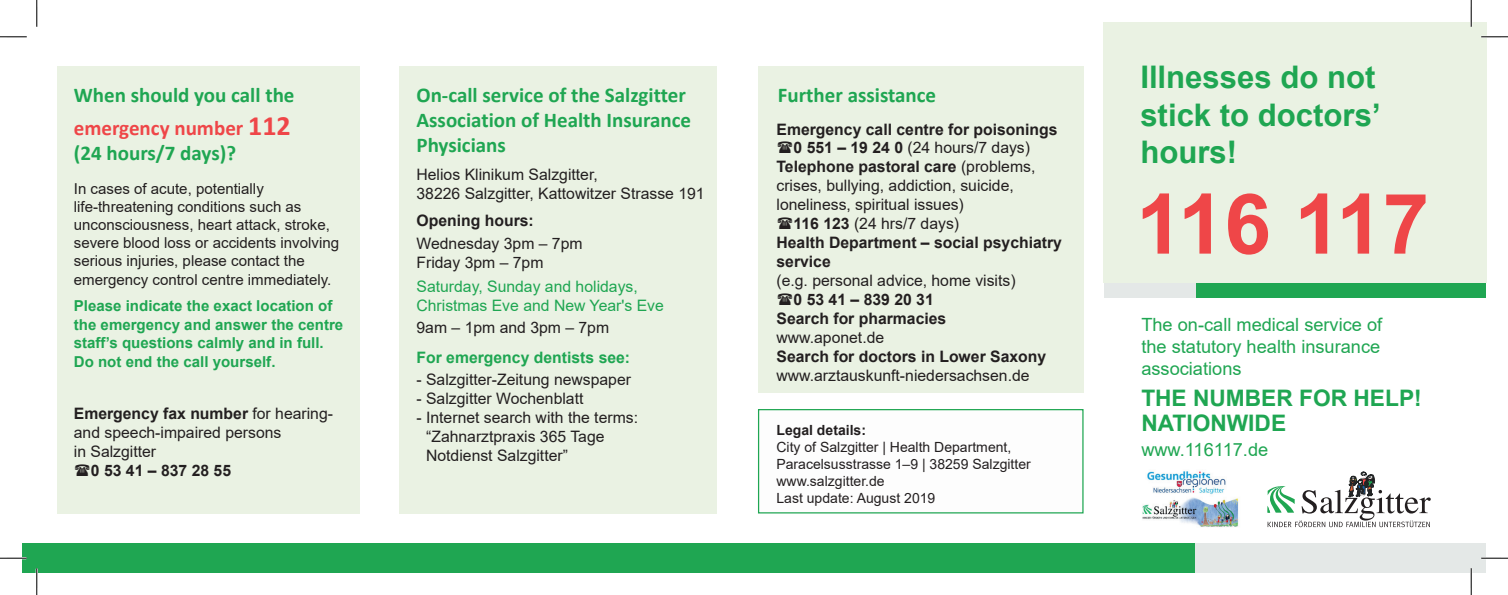
<style>
.page{position:relative;width:1508px;height:595px;background:#fff}
.page>*{position:absolute;margin:0;border:0;box-sizing:border-box;transform-origin:0 0}
.t1{font:700 83.65px "Arial";letter-spacing:-.03em;color:#ef4648}
.t2{font:700 31.15px/37.3px "Arial";color:#1fa652}
.t3{font:700 22.75px/24.8px "Arial";color:#1fa652}
.t4{font:700 21px/25.2px "Calibri";color:#1fa652}
.t5{font:18.2px/21.9px "Arial";color:#1fa652;text-align:justify}
.t6{font:15.75px/18.9px "Arial";color:#231f20}
.t7{font:700 15.75px/18.9px "Arial";color:#231f20;text-align:center}
.t8{font:15.75px/18.9px "Arial";color:#1fa652}
.t9{font:700 15.75px "Arial";color:#1fa652}
.t10{font:15.05px/18.2px "Arial";color:#231f20}
.t11{font:700 15.05px/18.4px "Arial";color:#1fa652}
.t12{font:14px/16.8px "Arial";color:#231f20}
.t13{font:700 14px "Arial";color:#231f20}
.s1{color:#ef4648}
.s2{font-size:28px;color:#ef4648}
.s3{font-weight:700}
.s4{font-weight:400}
</style>
<div class="page">
<div style="left:1102px;top:22px;width:383px;height:260px;background:#eaf2e3"></div>
<div style="left:1195px;top:282px;width:290px;height:15px;background:#1fa652"></div>
<div style="left:399px;top:66px;width:317px;height:447px;background:#eaf2e3"></div>
<div style="left:758px;top:66px;width:325px;height:326px;background:#eaf2e3"></div>
<div style="left:22px;top:543px;width:1173px;height:29px;background:#1fa652"></div>
<svg style="left:1267px;top:471px;width:163px;height:56px"></svg>
<div style="left:57px;top:66px;width:302px;height:447px;background:#eaf2e3"></div>
<div style="left:758px;top:409px;width:325px;height:104px;background:#fdfdfd;border:1px solid #1fa652"></div>
<div style="left:1103px;top:282px;width:92px;height:15px;background:#e4e8e7"></div>
<div style="left:1195px;top:543px;width:290px;height:29px;background:#e4e8e7"></div>
<img style="left:1142px;top:471px;width:97px;height:56px">
<hr style="left:1481px;top:36px;width:26px;height:2px;background:#fff">
<hr style="left:0;top:557px;width:26px;height:2px;background:#fff">
<hr style="left:1481px;top:557px;width:26px;height:2px;background:#fff">
<hr style="left:36px;top:568px;width:2px;height:26px;background:#fff">
<hr style="left:1469px;top:0;width:2px;height:26px;background:#fff">
<hr style="left:1469px;top:568px;width:2px;height:26px;background:#fff">
<svg style="left:0;top:36px;width:27px;height:1px"></svg>
<svg style="left:1481px;top:36px;width:26px;height:1px"></svg>
<svg style="left:0;top:557px;width:27px;height:1px"></svg>
<svg style="left:1481px;top:557px;width:26px;height:1px"></svg>
<svg style="left:36px;top:0;width:1px;height:27px"></svg>
<svg style="left:36px;top:568px;width:1px;height:26px"></svg>
<svg style="left:1470px;top:0;width:1px;height:27px"></svg>
<svg style="left:1470px;top:568px;width:1px;height:26px"></svg>
<h3 class="t4" style="left:74px;top:77px;width:222px;line-height:33.6px">When should you call the <span class="s1">emergency number</span> <span class="s2">112</span></h3>
<h3 class="t4" style="left:74px;top:140px;width:164px">(24 hours/7 days)?</h3>
<p class="t10" style="left:74px;top:179px;width:267px">In cases of acute, potentially life-threatening conditions such as unconsciousness, heart attack, stroke, severe blood loss or accidents involving serious injuries, please contact the emergency control centre immediately.</p>
<p class="t11" style="left:74px;top:297px;width:271px">Please indicate the exact location of the emergency and answer the centre staff’s questions calmly and in full.<br>Do not end the call yourself.</p>
<p class="t6" style="left:74px;top:404px;width:261px"><span class="s3">Emergency fax number</span> for hearing&shy;and speech-impaired persons<br>in Salzgitter</p>
<p class="t7" style="left:91px;top:461px;width:142px">0 53 41 – 837 28 55</p>
<h3 class="t4" style="left:416px;top:82px;width:276px">On-call service of the Salzgitter<br>Association of Health Insurance<br>Physicians</h3>
<p class="t6" style="left:416px;top:164px;width:290px">Helios Klinikum Salzgitter,<br>38226 Salzgitter, Kattowitzer Strasse 191</p>
<p class="t7" style="left:416px;top:211px;width:119px">Opening hours:</p>
<p class="t6" style="left:416px;top:233px;width:168px">Wednesday 3pm – 7pm<br>Friday 3pm – 7pm</p>
<p class="t8" style="left:416px;top:276px;width:249px">Saturday, Sunday and holidays,<br>Christmas Eve and New Year's Eve</p>
<p class="t6" style="left:416px;top:318px;width:194px">9am – 1pm and 3pm – 7pm</p>
<p class="t9" style="left:416px;top:346px;width:215px">For emergency dentists see:</p>
<p class="t6" style="left:416px;top:370px;width:216px">- Salzgitter-Zeitung newspaper</p>
<p class="t6" style="left:416px;top:388px;width:168px">- Salzgitter Wochenblatt</p>
<p class="t6" style="left:426px;top:407px;width:213px;text-indent:-10px">- Internet search with the terms: “Zahnarztpraxis 365 Tage<br>Notdienst Salzgitter”</p>
<h3 class="t4" style="left:777px;top:82px;width:160px">Further assistance</h3>
<p class="t7" style="left:776px;top:120px;width:282px">Emergency call centre for poisonings</p>
<p class="t6" style="left:793px;top:138px;width:238px"><span class="s3">0 551 – 19 24 0</span> (24 hours/7 days)</p>
<p class="t7" style="left:776px;top:157px;width:260px">Telephone pastoral care <span class="s4">(problems,</span></p>
<p class="t6" style="left:776px;top:176px;width:239px">crises, bullying, addiction, suicide,</p>
<p class="t6" style="left:776px;top:195px;width:189px">loneliness, spiritual issues)</p>
<p class="t6" style="left:793px;top:214px;width:167px"><span class="s3">116 123</span> (24 hrs/7 days)</p>
<p class="t7" style="left:776px;top:233px;width:287px">Health Department – social psychiatry</p>
<p class="t7" style="left:776px;top:252px;width:56px">service</p>
<p class="t6" style="left:776px;top:271px;width:240px">(e.g. personal advice, home visits)</p>
<p class="t7" style="left:776px;top:290px;width:171px">0 53 41 – 839 20 31<br>Search for pharmacies</p>
<p class="t6" style="left:776px;top:327px;width:109px">www.aponet.de</p>
<p class="t7" style="left:776px;top:346px;width:271px">Search for doctors in Lower Saxony</p>
<p class="t6" style="left:776px;top:365px;width:254px">www.arztauskunft-niedersachsen.de</p>
<p class="t13" style="left:776px;top:420px;width:91px">Legal details:</p>
<p class="t12" style="left:776px;top:438px;width:256px">City of Salzgitter | Health Department,<br>Paracelsusstrasse 1–9 | 38259 Salzgitter www.salzgitter.de<br>Last update: August 2019</p>
<h2 class="t2" style="left:1140px;top:59px;width:242px">Illnesses do not stick to doctors’ hours!</h2>
<h1 class="t1" style="left:1135px;top:165px;width:294px">116 117</h1>
<p class="t5" style="left:1141px;top:313px;width:242px">The on-call medical service of the statutory health insurance associations</p>
<h3 class="t3" style="left:1141px;top:385px;width:282px">THE NUMBER FOR HELP!<br>NATIONWIDE</h3>
<p class="t5" style="left:1141px;top:438px;width:128px">www.116117.de</p>
</div>
